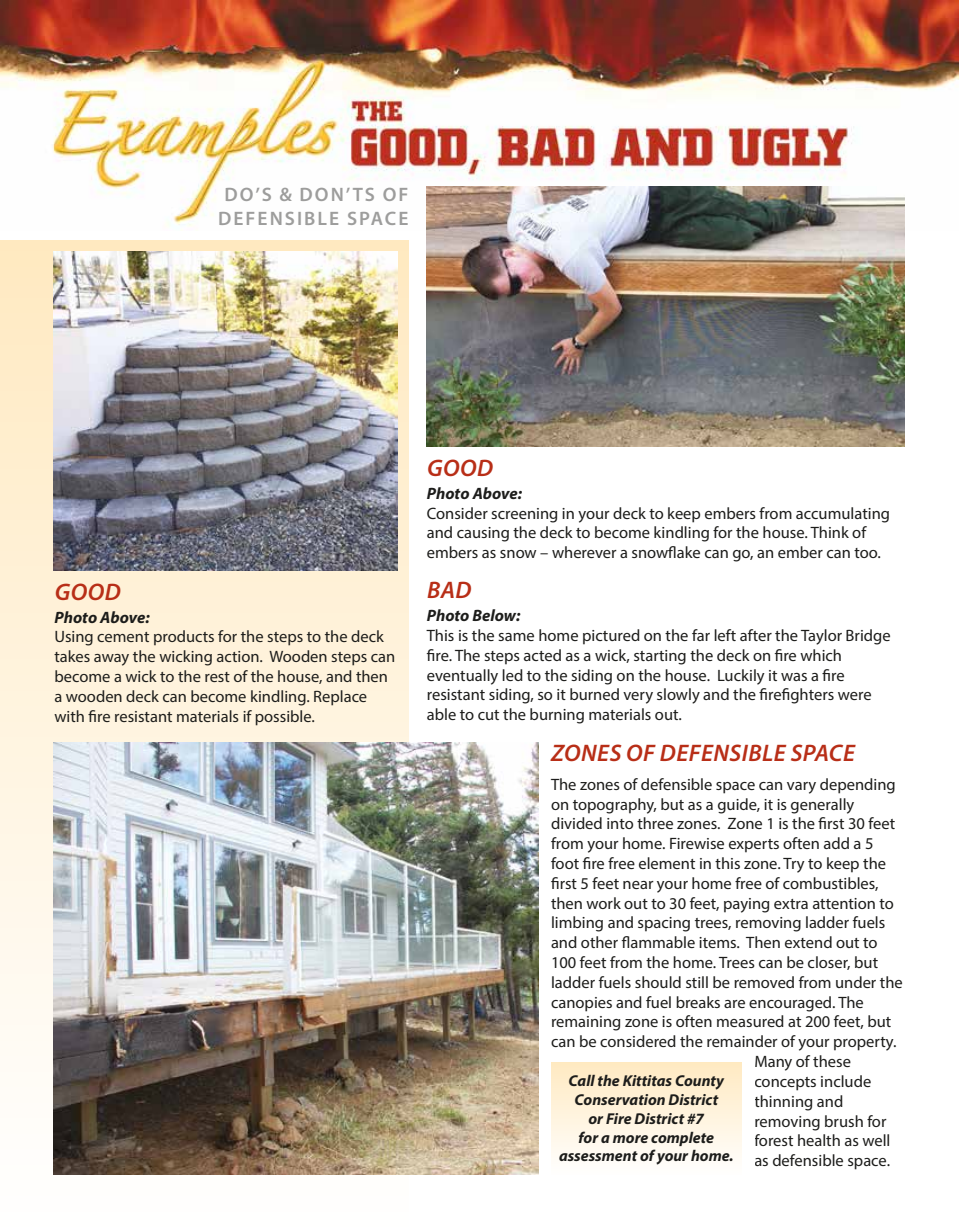
<style>
.page{position:relative;width:959px;height:1229px;background:#fff}
.page>*{position:absolute;margin:0;border:0;box-sizing:border-box;transform-origin:0 0}
.t1{font:italic 600 24px "Myriad Pro";letter-spacing:.02em;color:#b82e17}
.t2{font:600 19.5px/23.4px "Myriad Pro";letter-spacing:.105em;color:#9d9d9c;text-align:center}
.t3{font:16.5px/19.8px "Myriad Pro";color:#1d1d1b}
.t4{font:italic 700 16.5px "Myriad Pro";color:#1d1d1b}
.t5{font:italic 700 15.75px/18.9px "Myriad Pro";color:#1d1d1b;text-align:center}
</style>
<div class="page">
<div style="left:0;top:240px;width:408px;height:988px;background:linear-gradient(to bottom,#ffe9c1,#fefefe)"></div>
<img style="left:0;top:0;width:958px;height:230px">
<img style="left:54px;top:251px;width:343px;height:319px">
<img style="left:54px;top:743px;width:484px;height:431px">
<img style="left:427px;top:187px;width:477px;height:259px">
<div style="left:551px;top:1062px;width:190px;height:112px;background:linear-gradient(to bottom,#ffeac1,#fffefd)"></div>
<p class="t2" style="left:218px;top:183px;width:192px">DO’S &amp; DON’TS OF<br>DEFENSIBLE SPACE</p>
<h1 class="t1" style="left:55px;top:577px;width:68px">GOOD</h1>
<p class="t4" style="left:54px;top:611px;width:97px">Photo Above:</p>
<p class="t3" style="left:54px;top:628px;width:342px">Using cement products for the steps to the deck takes away the wicking action. Wooden steps can become a wick to the rest of the house, and then a wooden deck can become kindling. Replace with fire resistant materials if possible.</p>
<h1 class="t1" style="left:427px;top:453px;width:68px">GOOD</h1>
<p class="t4" style="left:427px;top:487px;width:97px">Photo Above:</p>
<p class="t3" style="left:427px;top:504px;width:465px">Consider screening in your deck to keep embers from accumulating and causing the deck to become kindling for the house. Think of embers as snow – wherever a snowflake can go, an ember can too.</p>
<h1 class="t1" style="left:427px;top:575px;width:46px">BAD</h1>
<p class="t4" style="left:427px;top:609px;width:95px">Photo Below:</p>
<p class="t3" style="left:427px;top:627px;width:465px">This is the same home pictured on the far left after the Taylor Bridge fire. The steps acted as a wick, starting the deck on fire which eventually led to the siding on the house. Luckily it was a fire resistant siding, so it burned very slowly and the firefighters were able to cut the burning materials out.</p>
<h1 class="t1" style="left:551px;top:738px;width:305px">ZONES OF DEFENSIBLE SPACE</h1>
<p class="t3" style="left:551px;top:775px;width:346px">The zones of defensible space can vary depending</p>
<p class="t3" style="left:551px;top:795px;width:305px">on topography, but as a guide, it is generally</p>
<p class="t3" style="left:551px;top:815px;width:345px">divided into three zones. Zone 1 is the first 30 feet</p>
<p class="t3" style="left:551px;top:835px;width:324px">from your home. Firewise experts often add a 5</p>
<p class="t3" style="left:551px;top:855px;width:336px">foot fire free element in this zone. Try to keep the</p>
<p class="t3" style="left:551px;top:874px;width:329px">first 5 feet near your home free of combustibles,</p>
<p class="t3" style="left:551px;top:894px;width:344px">then work out to 30 feet, paying extra attention to</p>
<p class="t3" style="left:551px;top:914px;width:336px">limbing and spacing trees, removing ladder fuels</p>
<p class="t3" style="left:551px;top:934px;width:328px">and other flammable items. Then extend out to</p>
<p class="t3" style="left:551px;top:954px;width:328px">100 feet from the home. Trees can be closer, but</p>
<p class="t3" style="left:551px;top:973px;width:353px">ladder fuels should still be removed from under the</p>
<p class="t3" style="left:551px;top:993px;width:314px">canopies and fuel breaks are encouraged. The</p>
<p class="t3" style="left:551px;top:1013px;width:342px">remaining zone is often measured at 200 feet, but</p>
<p class="t3" style="left:551px;top:1033px;width:347px">can be considered the remainder of your property.</p>
<p class="t3" style="left:754px;top:1053px;width:98px">Many of these</p>
<p class="t3" style="left:754px;top:1072px;width:118px">concepts include</p>
<p class="t3" style="left:754px;top:1092px;width:90px">thinning and</p>
<p class="t3" style="left:754px;top:1112px;width:133px">removing brush for</p>
<p class="t3" style="left:754px;top:1132px;width:138px">forest health as well</p>
<p class="t3" style="left:754px;top:1152px;width:137px">as defensible space.</p>
<p class="t5" style="left:559px;top:1072px;width:176px">Call the Kittitas County<br>Conservation District<br>or Fire District #7<br>for a more complete assessment of your home.</p>
</div>
